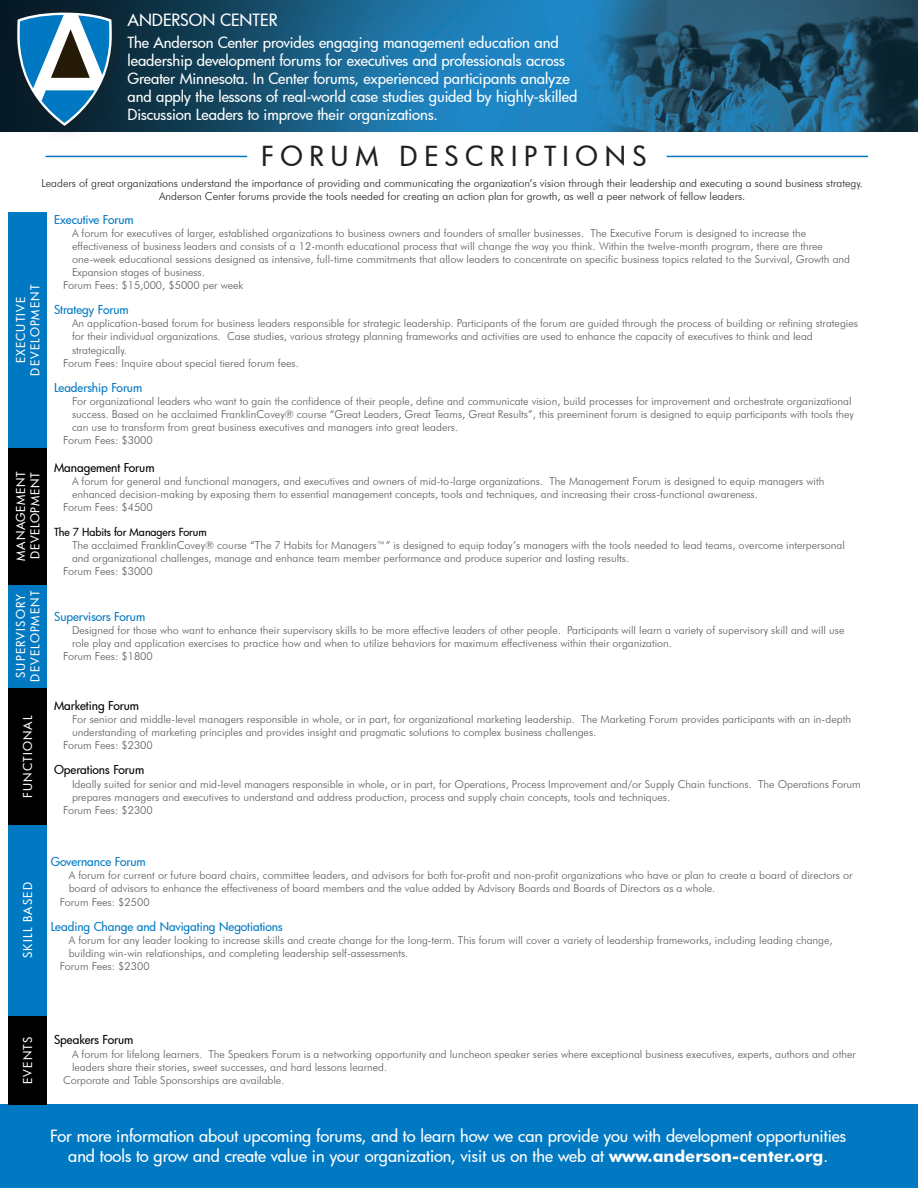
<style>
.page{position:relative;width:918px;height:1188px;background:#fff}
.page>*{position:absolute;margin:0;border:0;box-sizing:border-box;transform-origin:0 0}
.t1{font:500 27px "Futura";letter-spacing:.245em;color:#231f20}
.t2{font:500 16.5px/19.8px "Futura";letter-spacing:-.005em;color:#fff;text-align:center}
.t3{font:500 15px/18px "Futura";letter-spacing:-.005em;color:#fff}
.t4{font:500 12px "Futura";letter-spacing:-.005em;color:#0079c2}
.t5{font:500 12px "Futura";letter-spacing:.09em;color:#fff}
.t6{font:500 12px "Futura";letter-spacing:-.005em;color:#000}
.t7{font:500 12px "Futura";letter-spacing:.06em;color:#fff}
.t8{font:300 10.8px/13px "Futura BT";color:#57585a}
.t9{font:300 10.8px/13px "Futura BT";color:#231f20;text-align:center}
.t10{font:500 10.8px "Futura";letter-spacing:-.005em;color:#000}
.s1{font-family:"Futura BT";font-weight:700}
</style>
<div class="page">
<div style="left:0;top:1104px;width:918px;height:84px;background:#0079c2"></div>
<hr style="left:46px;top:156px;width:201px;height:1px;background:#0079c2">
<hr style="left:667px;top:156px;width:201px;height:1px;background:#0079c2">
<img style="left:133px;top:0;width:785px;height:131px">
<div style="left:0;top:0;width:133px;height:145px;background:#231f20;opacity:.4"></div>
<svg style="left:16px;top:0;width:97px;height:128px"></svg>
<div style="left:9px;top:448px;width:38px;height:138px;background:#000"></div>
<div style="left:9px;top:688px;width:38px;height:138px;background:#000"></div>
<div style="left:9px;top:826px;width:38px;height:190px;background:#0079c2"></div>
<div style="left:9px;top:1016px;width:38px;height:88px;background:#000"></div>
<div style="left:9px;top:212px;width:38px;height:236px;background:#0079c2"></div>
<div style="left:9px;top:585px;width:38px;height:103px;background:#0079c2"></div>
<p class="t2" style="left:127px;top:10px;width:152px">ANDERSON CENTER</p>
<p class="t3" style="left:127px;top:33px;width:452px">The Anderson Center provides engaging management education and leadership development forums for executives and professionals across Greater Minnesota. In Center forums, experienced participants analyze and apply the lessons of real-world case studies guided by highly-skilled Discussion Leaders to improve their organizations.</p>
<p class="t1" style="left:261px;top:138px;width:387px">FORUM DESCRIPTIONS</p>
<p class="t9" style="left:42px;top:177px;width:823px">Leaders of great organizations understand the importance of providing and communicating the organization’s vision through their leadership and executing a sound business strategy.<br>Anderson Center forums provide the tools needed for creating an action plan for growth, as well a peer network of fellow leaders.</p>
<p class="t5" style="left:27px;top:376px;width:93px;rotate:-90deg">DEVELOPMENT</p>
<p class="t5" style="left:13px;top:363px;width:68px;rotate:-90deg">EXECUTIVE</p>
<p class="t7" style="left:13px;top:561px;width:91px;rotate:-90deg">MANAGEMENT</p>
<p class="t7" style="left:27px;top:559px;width:88px;rotate:-90deg">DEVELOPMENT</p>
<p class="t5" style="left:13px;top:678px;width:85px;rotate:-90deg">SUPERVISORY</p>
<p class="t5" style="left:27px;top:682px;width:93px;rotate:-90deg">DEVELOPMENT</p>
<p class="t5" style="left:20px;top:798px;width:84px;rotate:-90deg">FUNCTIONAL</p>
<p class="t4" style="left:54px;top:211px;width:81px">Executive Forum</p>
<p class="t8" style="left:72px;top:226px;width:780px">A forum for executives of larger, established organizations to business owners and founders of smaller businesses. The Executive Forum is designed to increase the effectiveness of business leaders and consists of a 12-month educational process that will change the way you think. Within the twelve-month program, there are three one-week educational sessions designed as intensive, full-time commitments that allow leaders to concentrate on specific business topics related to the Survival, Growth and Expansion stages of business.</p>
<p class="t8" style="left:63px;top:278px;width:182px">Forum Fees: $15,000, $5000 per week</p>
<p class="t4" style="left:54px;top:302px;width:76px">Strategy Forum</p>
<p class="t8" style="left:72px;top:317px;width:787px">An application-based forum for business leaders responsible for strategic leadership. Participants of the forum are guided through the process of building or refining strategies for their individual organizations. Case studies, various strategy planning frameworks and activities are used to enhance the capacity of executives to think and lead strategically.</p>
<p class="t8" style="left:63px;top:356px;width:237px">Forum Fees: Inquire about special tiered forum fees.</p>
<p class="t4" style="left:54px;top:380px;width:90px">Leadership Forum</p>
<p class="t8" style="left:72px;top:395px;width:783px">For organizational leaders who want to gain the confidence of their people, define and communicate vision, build processes for improvement and orchestrate organizational success. Based on he acclaimed FranklinCovey® course “Great Leaders, Great Teams, Great Results”, this preeminent forum is designed to equip participants with tools they can use to transform from great business executives and managers into great leaders.</p>
<p class="t8" style="left:63px;top:434px;width:91px">Forum Fees: $3000</p>
<p class="t6" style="left:54px;top:460px;width:102px">Management Forum</p>
<p class="t8" style="left:72px;top:475px;width:754px">A forum for general and functional managers, and executives and owners of mid-to-large organizations. The Management Forum is designed to equip managers with enhanced decision-making by exposing them to essential management concepts, tools and techniques, and increasing their cross-functional awareness.</p>
<p class="t8" style="left:63px;top:501px;width:91px">Forum Fees: $4500</p>
<p class="t10" style="left:54px;top:525px;width:154px">The 7 Habits for Managers Forum</p>
<p class="t8" style="left:72px;top:539px;width:774px">The acclaimed FranklinCovey® course “The 7 Habits for Managers™” is designed to equip today’s managers with the tools needed to lead teams, overcome interpersonal and organizational challenges, manage and enhance team member performance and produce superior and lasting results.</p>
<p class="t8" style="left:63px;top:565px;width:91px">Forum Fees: $3000</p>
<p class="t4" style="left:54px;top:609px;width:93px">Supervisors Forum</p>
<p class="t8" style="left:72px;top:624px;width:774px">Designed for those who want to enhance their supervisory skills to be more effective leaders of other people. Participants will learn a variety of supervisory skill and will use role play and application exercises to practice how and when to utilize behaviors for maximum effectiveness within their organization.</p>
<p class="t8" style="left:63px;top:650px;width:91px">Forum Fees: $1800</p>
<p class="t6" style="left:54px;top:697px;width:87px">Marketing Forum</p>
<p class="t8" style="left:72px;top:712px;width:781px">For senior and middle-level managers responsible in whole, or in part, for organizational marketing leadership. The Marketing Forum provides participants with an in-depth understanding of marketing principles and provides insight and pragmatic solutions to complex business challenges.</p>
<p class="t8" style="left:63px;top:738px;width:91px">Forum Fees: $2300</p>
<p class="t6" style="left:54px;top:762px;width:92px">Operations Forum</p>
<p class="t8" style="left:72px;top:777px;width:790px">Ideally suited for senior and mid-level managers responsible in whole, or in part, for Operations, Process Improvement and/or Supply Chain functions. The Operations Forum prepares managers and executives to understand and address production, process and supply chain concepts, tools and techniques.</p>
<p class="t8" style="left:63px;top:803px;width:91px">Forum Fees: $2300</p>
<p class="t5" style="left:20px;top:958px;width:78px;rotate:-90deg">SKILL BASED</p>
<p class="t4" style="left:51px;top:854px;width:96px">Governance Forum</p>
<p class="t8" style="left:69px;top:869px;width:785px">A forum for current or future board chairs, committee leaders, and advisors for both for-profit and non-profit organizations who have or plan to create a board of directors or board of advisors to enhance the effectiveness of board members and the value added by Advisory Boards and Boards of Directors as a whole.</p>
<p class="t8" style="left:60px;top:895px;width:91px">Forum Fees: $2500</p>
<p class="t4" style="left:51px;top:919px;width:233px">Leading Change and Navigating Negotiations</p>
<p class="t8" style="left:69px;top:934px;width:765px">A forum for any leader looking to increase skills and create change for the long-term. This forum will cover a variety of leadership frameworks, including leading change, building win-win relationships, and completing leadership self-assessments.</p>
<p class="t8" style="left:60px;top:960px;width:91px">Forum Fees: $2300</p>
<p class="t5" style="left:20px;top:1084px;width:49px;rotate:-90deg">EVENTS</p>
<p class="t6" style="left:54px;top:1032px;width:81px">Speakers Forum</p>
<p class="t8" style="left:72px;top:1047px;width:785px">A forum for lifelong learners. The Speakers Forum is a networking opportunity and luncheon speaker series where exceptional business executives, experts, authors and other leaders share their stories, sweet successes, and hard lessons learned.</p>
<p class="t8" style="left:63px;top:1073px;width:223px">Corporate and Table Sponsorships are available.</p>
<p class="t2" style="left:50px;top:1126px;width:797px">For more information about upcoming forums, and to learn how we can provide you with development opportunities and tools to grow and create value in your organization, visit us on the web at <span class="s1">www.anderson-center.org</span>.</p>
</div>
